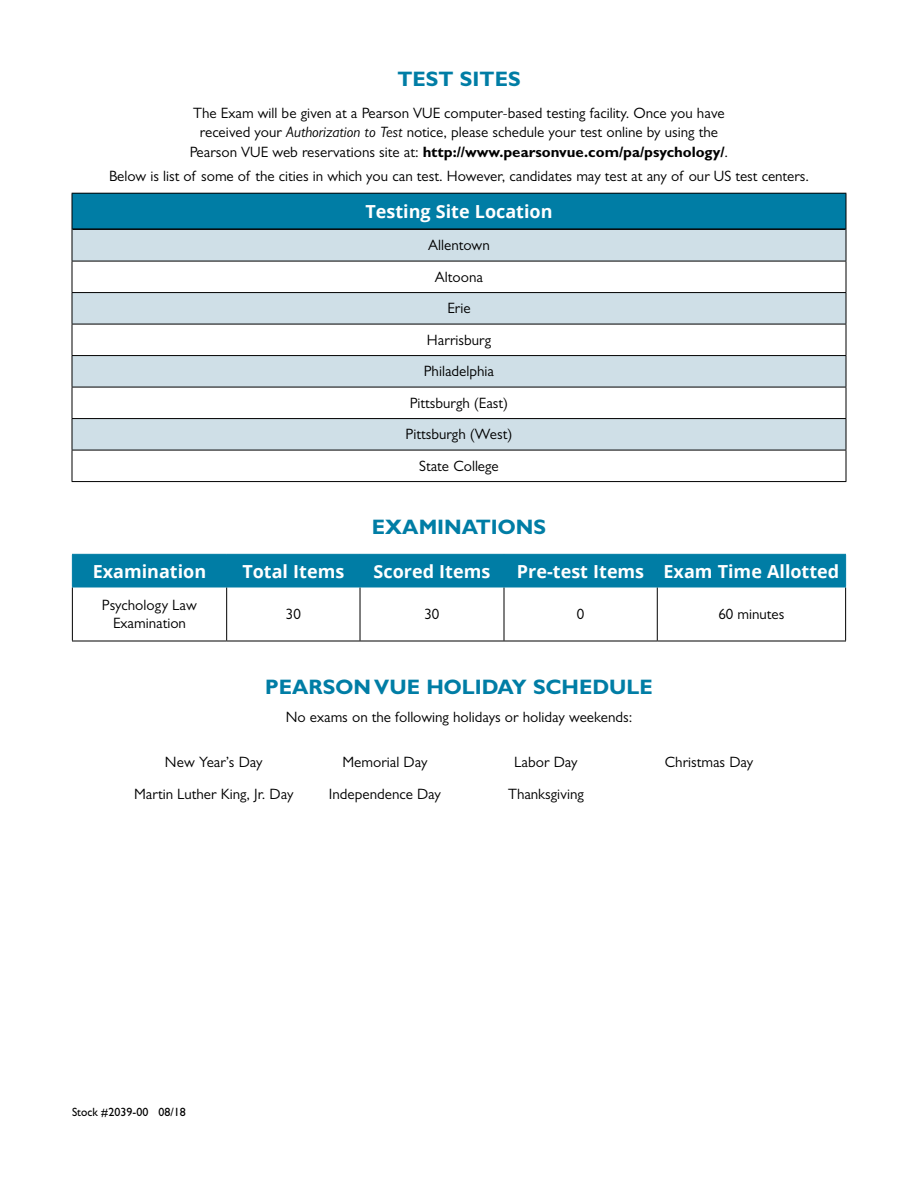
<style>
.page{position:relative;width:918px;height:1188px;background:#fff}
.page>*{position:absolute;margin:0;border:0;box-sizing:border-box;transform-origin:0 0}
.t1{font:700 21px "Gill Sans MT Pro";color:#007da5}
.t2{font:700 18px "Open Sans";color:#fff}
.t3{font:15px/31.5px "Gill Sans MT Pro";color:#000;text-align:center}
.t4{font:500 12px "Gill Sans MT Pro";color:#000;scale:.95 1}
.s1{font-style:italic}
.s2{font-weight:700}
</style>
<div class="page">
<div style="left:72px;top:193px;width:774px;height:36px;background:#007da5"></div>
<div style="left:73px;top:230px;width:773px;height:31px;background:#cfdfe7"></div>
<svg style="left:73px;top:262px;width:773px;height:219px"></svg>
<hr style="left:846px;top:194px;width:1px;height:35px;background:#000">
<hr style="left:846px;top:229px;width:1px;height:32px;background:#000">
<hr style="left:846px;top:261px;width:1px;height:31px;background:#000">
<hr style="left:846px;top:293px;width:1px;height:31px;background:#000">
<hr style="left:846px;top:324px;width:1px;height:31px;background:#000">
<hr style="left:846px;top:356px;width:1px;height:31px;background:#000">
<hr style="left:846px;top:387px;width:1px;height:31px;background:#000">
<hr style="left:846px;top:419px;width:1px;height:31px;background:#000">
<hr style="left:846px;top:450px;width:1px;height:31px;background:#000">
<hr style="left:72px;top:193px;width:774px;height:1px;background:#000">
<hr style="left:72px;top:194px;width:1px;height:35px;background:#000">
<hr style="left:72px;top:229px;width:1px;height:32px;background:#000">
<hr style="left:72px;top:261px;width:774px;height:1px;background:#000">
<hr style="left:72px;top:261px;width:1px;height:31px;background:#000">
<hr style="left:72px;top:292px;width:774px;height:1px;background:#000">
<hr style="left:72px;top:293px;width:1px;height:31px;background:#000">
<hr style="left:72px;top:324px;width:774px;height:1px;background:#000">
<hr style="left:72px;top:324px;width:1px;height:31px;background:#000">
<hr style="left:72px;top:355px;width:774px;height:1px;background:#000">
<hr style="left:72px;top:356px;width:1px;height:31px;background:#000">
<hr style="left:72px;top:387px;width:774px;height:1px;background:#000">
<hr style="left:72px;top:387px;width:1px;height:31px;background:#000">
<hr style="left:72px;top:418px;width:774px;height:1px;background:#000">
<hr style="left:72px;top:419px;width:1px;height:31px;background:#000">
<hr style="left:72px;top:450px;width:774px;height:1px;background:#000">
<hr style="left:72px;top:450px;width:1px;height:31px;background:#000">
<hr style="left:72px;top:481px;width:774px;height:1px;background:#000">
<hr style="left:72px;top:228px;width:774px;height:2px;background:#000">
<div style="left:73px;top:555px;width:772px;height:32px;background:#007da5"></div>
<hr style="left:72px;top:587px;width:1px;height:54px;background:#000">
<hr style="left:226px;top:587px;width:1px;height:54px;background:#000">
<hr style="left:360px;top:587px;width:1px;height:54px;background:#000">
<hr style="left:504px;top:587px;width:1px;height:54px;background:#000">
<hr style="left:657px;top:587px;width:1px;height:54px;background:#000">
<hr style="left:845px;top:587px;width:1px;height:54px;background:#000">
<hr style="left:72px;top:641px;width:155px;height:1px;background:#000">
<hr style="left:227px;top:641px;width:133px;height:1px;background:#000">
<hr style="left:360px;top:641px;width:144px;height:1px;background:#000">
<hr style="left:504px;top:641px;width:153px;height:1px;background:#000">
<hr style="left:657px;top:641px;width:189px;height:1px;background:#000">
<hr style="left:72px;top:555px;width:1px;height:32px;background:#007da5">
<hr style="left:72px;top:554px;width:155px;height:1px;background:#007da5">
<hr style="left:72px;top:587px;width:155px;height:1px;background:#007da5">
<hr style="left:226px;top:555px;width:1px;height:32px;background:#007da5">
<hr style="left:227px;top:554px;width:133px;height:1px;background:#007da5">
<hr style="left:360px;top:554px;width:144px;height:1px;background:#007da5">
<hr style="left:504px;top:554px;width:153px;height:1px;background:#007da5">
<hr style="left:657px;top:554px;width:189px;height:1px;background:#007da5">
<hr style="left:360px;top:555px;width:1px;height:32px;background:#007da5">
<hr style="left:504px;top:555px;width:1px;height:32px;background:#007da5">
<hr style="left:657px;top:555px;width:1px;height:32px;background:#007da5">
<hr style="left:845px;top:555px;width:1px;height:32px;background:#007da5">
<hr style="left:227px;top:587px;width:133px;height:1px;background:#007da5">
<hr style="left:360px;top:587px;width:144px;height:1px;background:#007da5">
<hr style="left:504px;top:587px;width:153px;height:1px;background:#007da5">
<hr style="left:657px;top:587px;width:189px;height:1px;background:#007da5">
<h1 class="t1" style="left:397px;top:66px;width:125px">TEST SITES</h1>
<p class="t3" style="left:190px;top:103px;width:540px;line-height:19.5px">The Exam will be given at a Pearson VUE computer-based testing facility. Once you have received your <span class="s1">Authorization to Test</span> notice, please schedule your test online by using the<br>Pearson VUE web reservations site at: <span class="s2">http://www.pearsonvue.com/pa/psychology/</span>.</p>
<p class="t3" style="left:109px;top:160px;width:701px">Below is list of some of the cities in which you can test. However, candidates may test at any of our US test centers.</p>
<p class="t2" style="left:365px;top:199px;width:189px">Testing Site Location</p>
<p class="t3" style="left:406px;top:230px;width:108px">Allentown<br>Altoona<br>Erie<br>Harrisburg<br>Philadelphia<br>Pittsburgh (East)<br>Pittsburgh (West)<br>State College</p>
<h1 class="t1" style="left:372px;top:514px;width:176px">EXAMINATIONS</h1>
<p class="t2" style="left:93px;top:558px;width:115px">Examination</p>
<p class="t2" style="left:242px;top:558px;width:103px">Total Items</p>
<p class="t2" style="left:374px;top:558px;width:118px">Scored Items</p>
<p class="t2" style="left:517px;top:558px;width:324px">Pre-test Items Exam Time Allotted</p>
<p class="t3" style="left:102px;top:596px;width:97px;line-height:18px">Psychology Law<br>Examination</p>
<p class="t3" style="left:286px;top:598px;width:16px">30</p>
<p class="t3" style="left:424px;top:598px;width:16px">30</p>
<p class="t3" style="left:577px;top:598px;width:9px">0</p>
<p class="t3" style="left:718px;top:598px;width:68px">60 minutes</p>
<h1 class="t1" style="left:265px;top:674px;width:389px">PEARSON VUE HOLIDAY SCHEDULE</h1>
<p class="t3" style="left:286px;top:702px;width:348px">No exams on the following holidays or holiday weekends:</p>
<p class="t3" style="left:165px;top:746px;width:99px">New Year’s Day</p>
<p class="t3" style="left:342px;top:746px;width:87px">Memorial Day</p>
<p class="t3" style="left:514px;top:746px;width:65px">Labor Day</p>
<p class="t3" style="left:665px;top:746px;width:90px">Christmas Day</p>
<p class="t3" style="left:134px;top:778px;width:161px">Martin Luther King, Jr. Day</p>
<p class="t3" style="left:329px;top:778px;width:114px">Independence Day</p>
<p class="t3" style="left:508px;top:778px;width:77px">Thanksgiving</p>
<p class="t4" style="left:72px;top:1105px;width:121px">Stock #2039-00 08/18</p>
</div>
